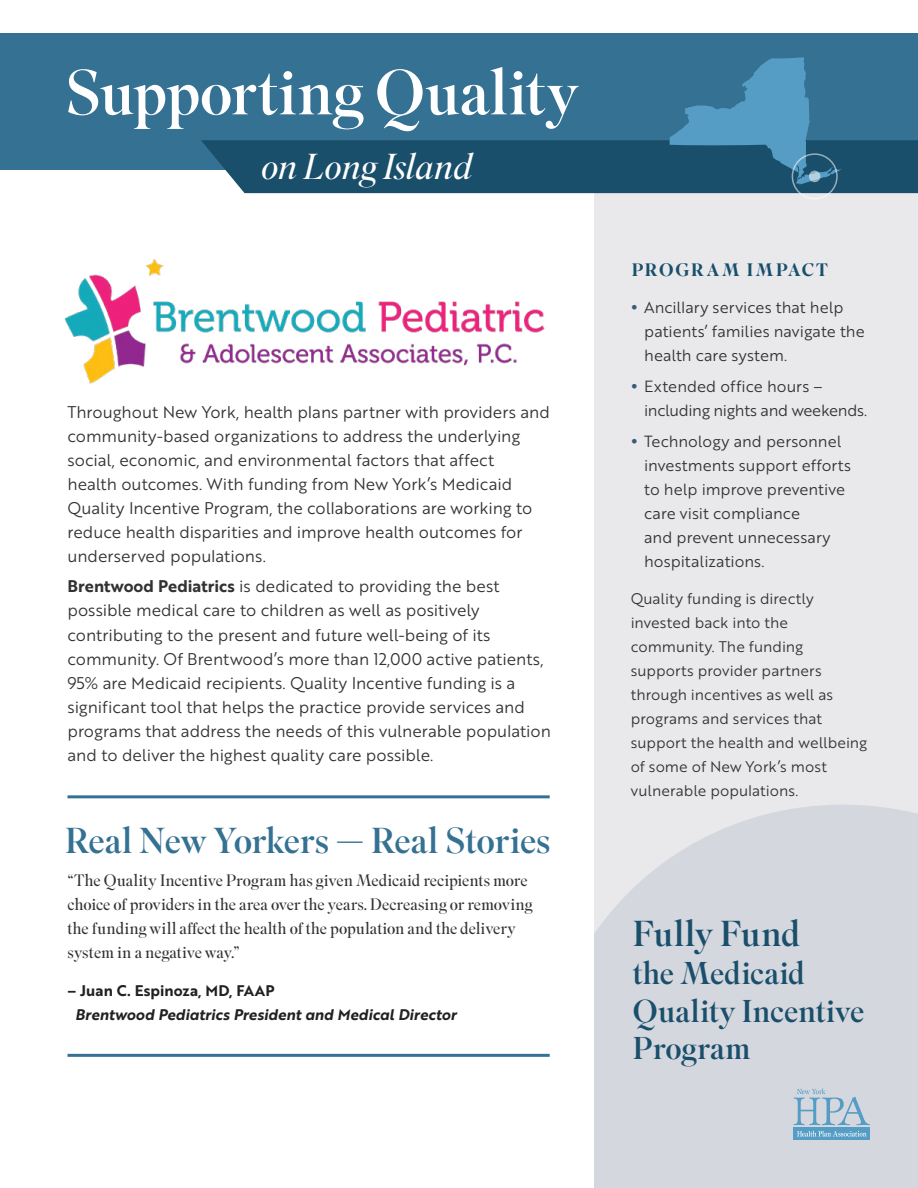
<style>
.page{position:relative;width:918px;height:1188px;background:#fff}
.page>*{position:absolute;margin:0;border:0;box-sizing:border-box;transform-origin:0 0}
.t1{font:63px "Superior Title";letter-spacing:-.01em;color:#fff}
.t2{font:36px "Superior Title";letter-spacing:-.02em;color:#347192}
.t3{font:italic 300 36px "Superior Title";letter-spacing:-.005em;color:#fff}
.t4{font:36px "Superior Title";letter-spacing:-.025em;color:#1a4f6b}
.t5{font:31.5px/37.8px "Superior Title";letter-spacing:-.005em;color:#1a4f6b}
.t6{font:500 18px "Superior Title";letter-spacing:.1em;color:#1a4f6b}
.t7{font:16.5px/24px "Brother 1816 Book";color:#343231}
.t8{font:300 16.5px/24px "Superior Title";letter-spacing:-.01em;color:#343231}
.t9{font:15.75px/24px "Brother 1816 Book";color:#343231}
.t10{font:15px/24px "Brother 1816 Book";letter-spacing:.005em;color:#343231}
.t11{font:15px "Brother 1816 Bold Italic";letter-spacing:.005em;color:#212121}
.t12{font:15px "Brother 1816 Bold";letter-spacing:.005em;color:#212121}
.s1{font-family:"Brother 1816 Bold"}
</style>
<div class="page">
<div style="left:594px;top:193px;width:324px;height:995px;background:#e9e9ec"></div>
<svg style="left:594px;top:805px;width:324px;height:383px;background:#d6d8df"></svg>
<div style="left:0;top:33px;width:918px;height:136px;background:#347192"></div>
<div style="left:794px;top:1128px;width:76px;height:12px;background:#559dc5"></div>
<svg style="left:797px;top:1131px;width:70px;height:6px"></svg>
<svg style="left:794px;top:1088px;width:76px;height:37px;background:#b6c9d7"></svg>
<img style="left:64px;top:259px;width:481px;height:125px">
<hr style="left:68px;top:795px;width:482px;height:3px;background:#347192">
<hr style="left:68px;top:1054px;width:482px;height:3px;background:#347192">
<svg style="left:201px;top:57px;width:717px;height:136px"></svg>
<svg style="left:809px;top:171px;width:11px;height:11px"></svg>
<div style="left:792px;top:153px;width:46px;height:46px;border:2px solid #fff;border-radius:50%"></div>
<h1 class="t1" style="left:65px;top:55px;width:516px">Supporting Quality</h1>
<h2 class="t3" style="left:261px;top:145px;width:213px">on Long Island</h2>
<p class="t7" style="left:68px;top:399px;width:484px">Throughout New York, health plans partner with providers and community-based organizations to address the underlying social, economic, and environmental factors that affect<br>health outcomes. With funding from New York’s Medicaid Quality Incentive Program, the collaborations are working to reduce health disparities and improve health outcomes for underserved populations.</p>
<p class="t7" style="left:68px;top:574px;width:485px"><span class="s1">Brentwood Pediatrics</span> is dedicated to providing the best possible medical care to children as well as positively contributing to the present and future well-being of its community. Of Brentwood’s more than 12,000 active patients, 95% are Medicaid recipients. Quality Incentive funding is a significant tool that helps the practice provide services and programs that address the needs of this vulnerable population and to deliver the highest quality care possible.</p>
<h2 class="t2" style="left:65px;top:819px;width:487px">Real New Yorkers — Real Stories</h2>
<p class="t8" style="left:68px;top:869px;width:467px">“The Quality Incentive Program has given Medicaid recipients more choice of providers in the area over the years. Decreasing or removing the funding will affect the health of the population and the delivery system in a negative way.”</p>
<p class="t12" style="left:68px;top:979px;width:209px">– Juan C. Espinoza, MD, FAAP</p>
<p class="t11" style="left:75px;top:1003px;width:383px">Brentwood Pediatrics President and Medical Director</p>
<p class="t6" style="left:632px;top:259px;width:197px">PROGRAM IMPACT</p>
<p class="t9" style="left:644px;top:295px;width:222px">Ancillary services that help patients’ families navigate the health care system.</p>
<p class="t9" style="left:644px;top:374px;width:224px">Extended office hours – including nights and weekends.</p>
<p class="t9" style="left:644px;top:428px;width:208px">Technology and personnel investments support efforts to help improve preventive care visit compliance<br>and prevent unnecessary hospitalizations.</p>
<p class="t10" style="left:631px;top:586px;width:238px">Quality funding is directly invested back into the community. The funding supports provider partners through incentives as well as programs and services that support the health and wellbeing of some of New York’s most vulnerable populations.</p>
<h2 class="t4" style="left:633px;top:912px;width:169px">Fully Fund</h2>
<h3 class="t5" style="left:633px;top:955px;width:233px">the Medicaid<br>Quality Incentive<br>Program</h3>
</div>
